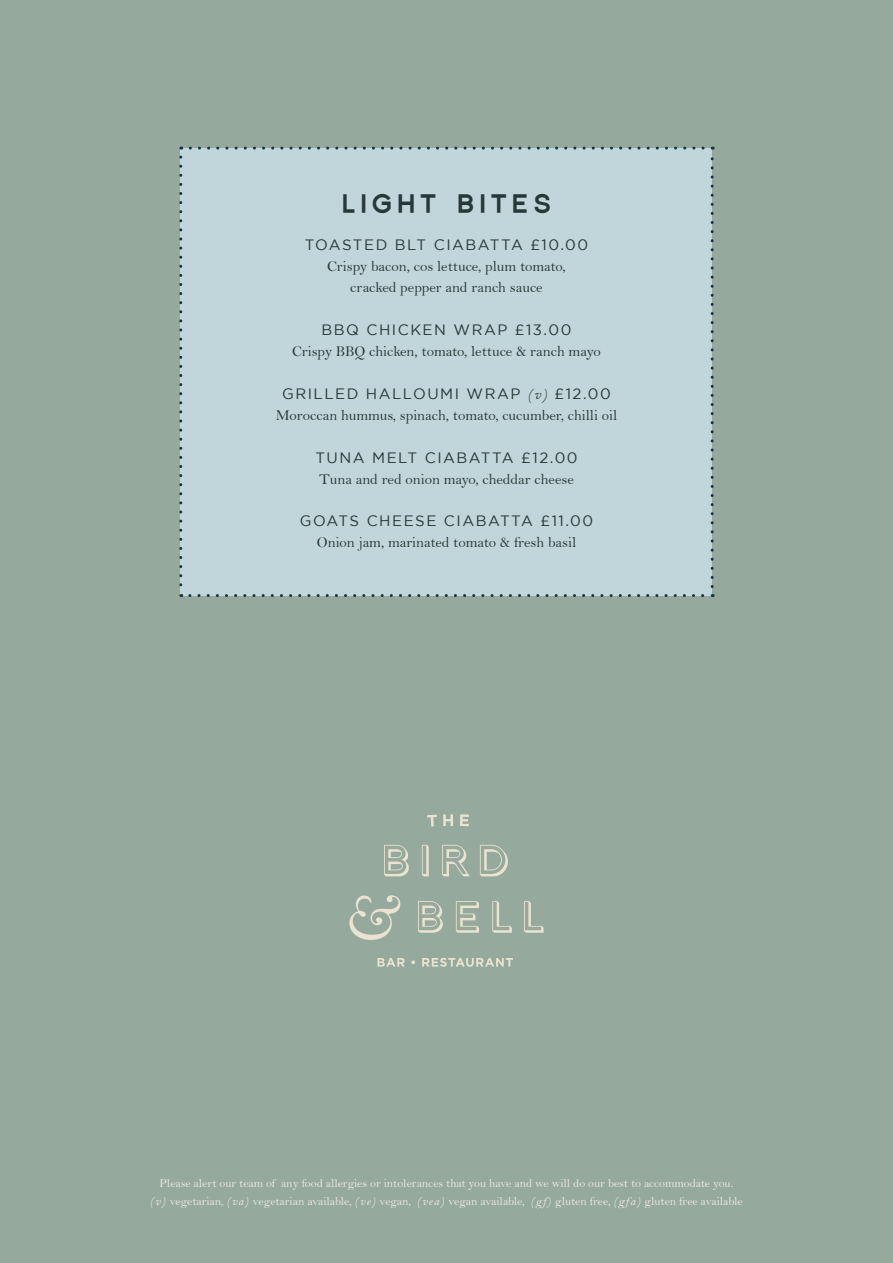
<style>
.page{position:relative;width:893px;height:1263px;background:#95a99d}
.page>*{position:absolute;margin:0;border:0;box-sizing:border-box;transform-origin:0 0}
.t1{font:900 24.75px "Florencesans";letter-spacing:.2em;color:#263837}
.t2{font:15px/21px "Bell";color:#263837;text-align:center}
.t3{font:15px "Gotham";letter-spacing:.1em;color:#263837}
.t4{font:12px/18px "Bell";color:#eeeae2;text-align:center}
.s1{font-family:"Bell MT Italic"}
.s2{font-family:"Bell MT Italic";color:#f3eee8}
</style>
<div class="page">
<div style="left:181px;top:148px;width:531px;height:447px;background:#c0d6db"></div>
<svg style="left:179px;top:157px;width:3px;height:440px"></svg>
<svg style="left:190px;top:594px;width:523px;height:3px"></svg>
<svg style="left:711px;top:147px;width:3px;height:440px"></svg>
<svg style="left:181px;top:147px;width:522px;height:3px"></svg>
<svg style="left:418px;top:901px;width:25px;height:32px"></svg>
<svg style="left:456px;top:901px;width:23px;height:32px"></svg>
<svg style="left:492px;top:901px;width:20px;height:32px"></svg>
<svg style="left:524px;top:901px;width:20px;height:32px"></svg>
<svg style="left:427px;top:815px;width:10px;height:11px"></svg>
<svg style="left:443px;top:814px;width:10px;height:12px"></svg>
<svg style="left:460px;top:814px;width:9px;height:12px"></svg>
<svg style="left:349px;top:895px;width:51px;height:45px"></svg>
<svg style="left:377px;top:958px;width:28px;height:8px"></svg>
<svg style="left:411px;top:960px;width:4px;height:4px"></svg>
<svg style="left:422px;top:958px;width:91px;height:9px"></svg>
<svg style="left:384px;top:845px;width:25px;height:31px"></svg>
<svg style="left:422px;top:845px;width:7px;height:31px"></svg>
<svg style="left:442px;top:845px;width:28px;height:31px"></svg>
<svg style="left:480px;top:845px;width:28px;height:31px"></svg>
<h1 class="t1" style="left:342px;top:189px;width:211px">LIGHT BITES</h1>
<p class="t3" style="left:305px;top:237px;width:285px">TOASTED BLT CIABATTA £10.00</p>
<p class="t2" style="left:327px;top:256px;width:240px">Crispy bacon, cos lettuce, plum tomato, cracked pepper and ranch sauce</p>
<p class="t3" style="left:322px;top:322px;width:251px">BBQ CHICKEN WRAP £13.00</p>
<p class="t2" style="left:292px;top:341px;width:310px">Crispy BBQ chicken, tomato, lettuce &amp; ranch mayo</p>
<p class="t3" style="left:282px;top:385px;width:330px">GRILLED HALLOUMI WRAP <span class="s1">(v)</span> £12.00</p>
<p class="t2" style="left:276px;top:405px;width:343px">Moroccan hummus, spinach, tomato, cucumber, chilli oil</p>
<p class="t3" style="left:315px;top:449px;width:264px">TUNA MELT CIABATTA £12.00</p>
<p class="t2" style="left:319px;top:468px;width:256px">Tuna and red onion mayo, cheddar cheese</p>
<p class="t3" style="left:300px;top:513px;width:295px">GOATS CHEESE CIABATTA £11.00</p>
<p class="t2" style="left:317px;top:532px;width:261px">Onion jam, marinated tomato &amp; fresh basil</p>
<p class="t4" style="left:150px;top:1174px;width:594px">Please alert our team of any food allergies or intolerances that you have and we will do our best to accommodate you.<br><span class="s2">(v)</span> vegetarian, <span class="s2">(va)</span> vegetarian available, <span class="s2">(ve)</span> vegan, <span class="s2">(vea)</span> vegan available, <span class="s2">(gf)</span> gluten free, <span class="s2">(gfa)</span> gluten free available</p>
</div>
